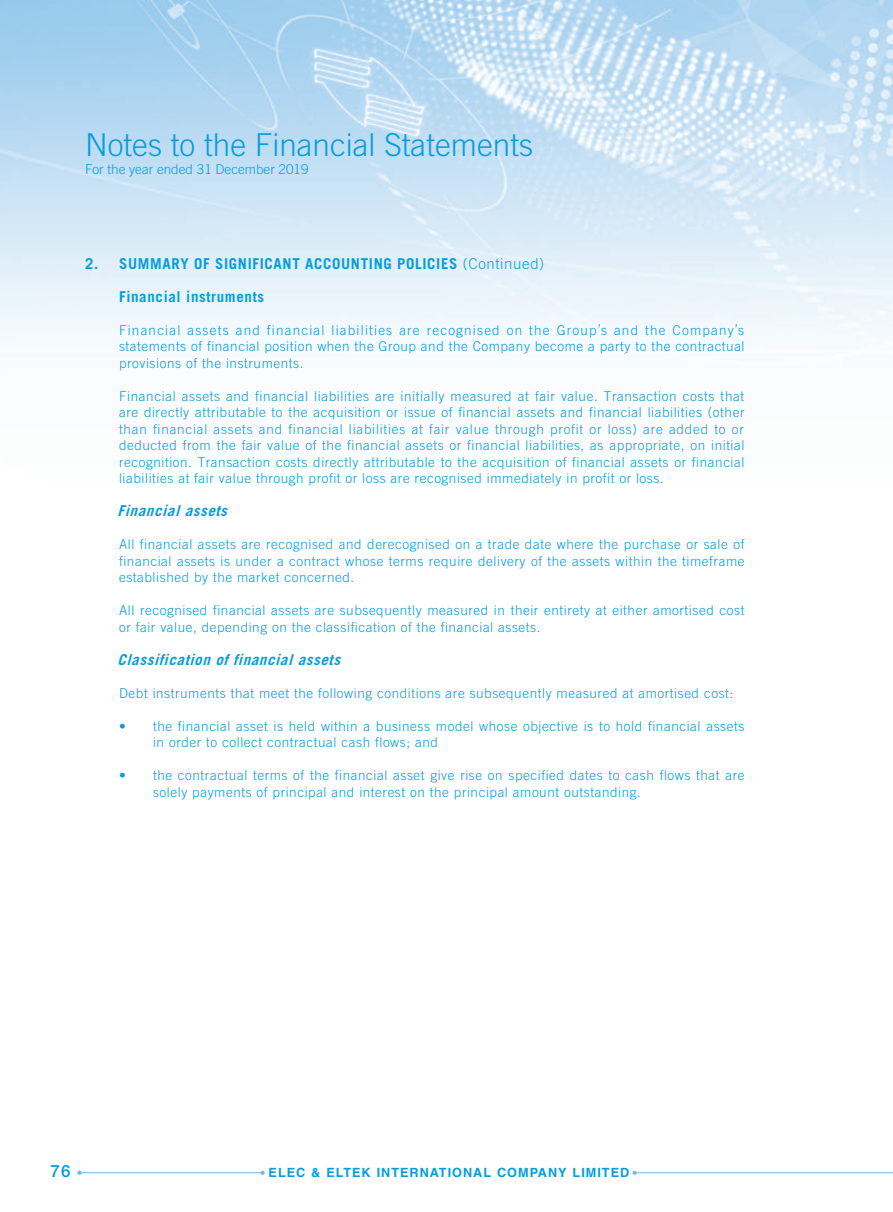
<style>
.page{position:relative;width:893px;height:1212px;background:#fff}
.page>*{position:absolute;margin:0;border:0;box-sizing:border-box;transform-origin:0 0}
.t1{font:300 31.5px "Trade Gothic LT Std";color:#069ddc}
.t2{font:500 16.95px "Helvetica Neue LT Std";color:#069ddc}
.t3{font:700 15px "Trade Gothic LT Std";letter-spacing:.04em;color:#069ddc}
.t4{font:italic 700 15px "Trade Gothic LT Std";color:#069ddc}
.t5{font:300 13.5px/16.5px "Trade Gothic LT Std";letter-spacing:.04em;color:#069ddc;text-align:justify}
.t6{font:300 13.5px "Trade Gothic LT Std";color:#069ddc}
.t7{font:700 12.75px "Helvetica LT Std";letter-spacing:.08em;color:#069ddc}
.s1{font-weight:300}
</style>
<div class="page">
<img style="left:0;top:0;width:893px;height:1174px">
<div style="left:5px;top:1163px;width:66px;height:26px;background:#fff"></div>
<hr style="left:79px;top:1172px;width:184px;height:1px;background:#72bbe8">
<svg style="left:77px;top:1170px;width:5px;height:5px"></svg>
<svg style="left:260px;top:1170px;width:5px;height:5px"></svg>
<hr style="left:635px;top:1172px;width:258px;height:1px;background:#72bbe8">
<svg style="left:632px;top:1170px;width:5px;height:5px"></svg>
<h1 class="t1" style="left:85px;top:126px;width:450px">Notes to the Financial Statements</h1>
<p class="t6" style="left:85px;top:161px;width:225px">For the year ended 31 December 2019</p>
<p class="t3" style="left:85px;top:254px;width:461px">2. SUMMARY OF SIGNIFICANT ACCOUNTING POLICIES <span class="s1">(Continued)</span></p>
<p class="t3" style="left:119px;top:287px;width:147px">Financial instruments</p>
<p class="t5" style="left:119px;top:321px;width:627px">Financial assets and financial liabilities are recognised on the Group’s and the Company’s statements of financial position when the Group and the Company become a party to the contractual provisions of the instruments.</p>
<p class="t5" style="left:119px;top:387px;width:627px">Financial assets and financial liabilities are initially measured at fair value. Transaction costs that are directly attributable to the acquisition or issue of financial assets and financial liabilities (other than financial assets and financial liabilities at fair value through profit or loss) are added to or deducted from the fair value of the financial assets or financial liabilities, as appropriate, on initial recognition. Transaction costs directly attributable to the acquisition of financial assets or financial liabilities at fair value through profit or loss are recognised immediately in profit or loss.</p>
<p class="t4" style="left:118px;top:501px;width:116px">Financialassets</p>
<p class="t5" style="left:119px;top:536px;width:627px">All financial assets are recognised and derecognised on a trade date where the purchase or sale of financial assets is under a contract whose terms require delivery of the assets within the timeframe established by the market concerned.</p>
<p class="t5" style="left:119px;top:602px;width:627px">All recognised financial assets are subsequently measured in their entirety at either amortised cost or fair value, depending on the classification of the financial assets.</p>
<p class="t4" style="left:118px;top:650px;width:229px">Classification offinancialassets</p>
<p class="t5" style="left:119px;top:684px;width:616px">Debt instruments that meet the following conditions are subsequently measured at amortised cost:</p>
<p class="t5" style="left:153px;top:717px;width:593px;text-indent:-34px">• the financial asset is held within a business model whose objective is to hold financial assets in order to collect contractual cash flows; and</p>
<p class="t5" style="left:153px;top:767px;width:593px;text-indent:-34px">• the contractual terms of the financial asset give rise on specified dates to cash flows that are solely payments of principal and interest on the principal amount outstanding.</p>
<p class="t2" style="left:51px;top:1161px;width:22px">76</p>
<p class="t7" style="left:269px;top:1165px;width:362px">ELEC &amp; ELTEK INTERNATIONAL COMPANY LIMITED</p>
</div>
